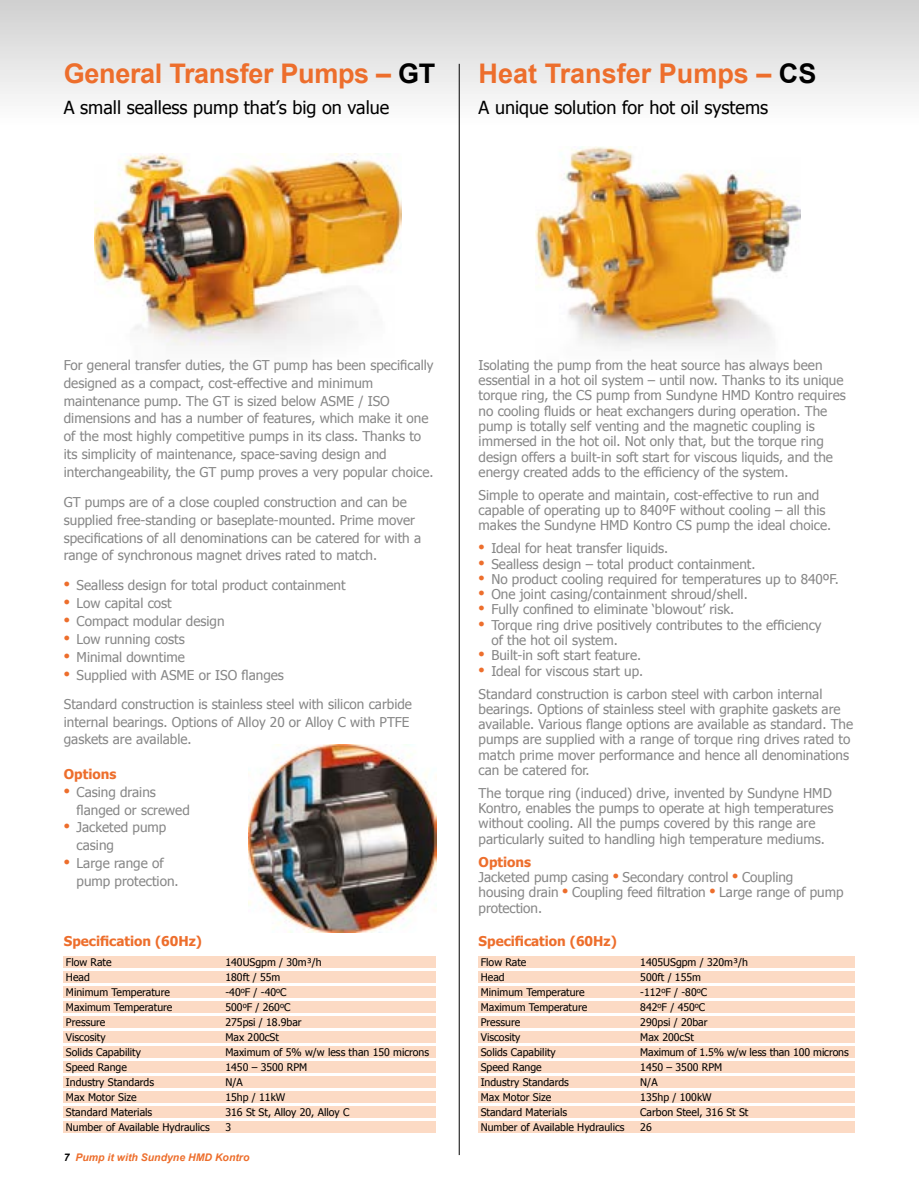
<style>
.page{position:relative;width:919px;height:1187px;background:#fff}
.page>*{position:absolute;margin:0;border:0;box-sizing:border-box;transform-origin:0 0}
.t1{font:700 27px "Arial";letter-spacing:-.01em;color:#ed6e2c}
.t2{font:18px "Tahoma";color:#000}
.t3{font:13.5px/15.3px "Tahoma";color:#878787}
.t4{font:700 13.5px "Tahoma";color:#ed6e2c}
.t5{font:10.5px "Tahoma";color:#000}
.t6{font:italic 700 10.5px "Arial";color:#ed6e2c}
.s1{color:#000}
.s2{font-weight:700;color:#ed6e2c}
</style>
<div class="page">
<div style="left:64px;top:956px;width:372px;height:12px;background:#fcdac4"></div>
<div style="left:64px;top:971px;width:372px;height:12px;background:#fcdac4"></div>
<div style="left:64px;top:986px;width:372px;height:12px;background:#fcdac4"></div>
<div style="left:64px;top:1001px;width:372px;height:12px;background:#fcdac4"></div>
<div style="left:64px;top:1016px;width:372px;height:12px;background:#fcdac4"></div>
<div style="left:64px;top:1031px;width:372px;height:12px;background:#fcdac4"></div>
<div style="left:64px;top:1046px;width:372px;height:12px;background:#fcdac4"></div>
<div style="left:64px;top:1061px;width:372px;height:12px;background:#fcdac4"></div>
<div style="left:64px;top:1076px;width:372px;height:12px;background:#fcdac4"></div>
<div style="left:64px;top:1091px;width:372px;height:12px;background:#fcdac4"></div>
<div style="left:64px;top:1106px;width:372px;height:12px;background:#fcdac4"></div>
<div style="left:64px;top:1121px;width:372px;height:12px;background:#fcdac4"></div>
<div style="left:478px;top:956px;width:377px;height:12px;background:#fcdac4"></div>
<div style="left:478px;top:971px;width:377px;height:12px;background:#fcdac4"></div>
<div style="left:478px;top:986px;width:377px;height:12px;background:#fcdac4"></div>
<div style="left:478px;top:1001px;width:377px;height:12px;background:#fcdac4"></div>
<div style="left:478px;top:1016px;width:377px;height:12px;background:#fcdac4"></div>
<div style="left:478px;top:1031px;width:377px;height:12px;background:#fcdac4"></div>
<div style="left:478px;top:1046px;width:377px;height:12px;background:#fcdac4"></div>
<div style="left:478px;top:1061px;width:377px;height:12px;background:#fcdac4"></div>
<div style="left:478px;top:1076px;width:377px;height:12px;background:#fcdac4"></div>
<div style="left:478px;top:1091px;width:377px;height:12px;background:#fcdac4"></div>
<div style="left:478px;top:1106px;width:377px;height:12px;background:#fcdac4"></div>
<div style="left:478px;top:1121px;width:377px;height:12px;background:#fcdac4"></div>
<img style="left:535px;top:147px;width:265px;height:201px">
<hr style="left:459px;top:64px;width:1px;height:1090px;background:#000">
<img style="left:95px;top:154px;width:307px;height:195px">
<img style="left:248px;top:744px;width:188px;height:188px">
<h1 class="t1" style="left:64px;top:56px;width:373px">General Transfer Pumps – <span class="s1">GT</span></h1>
<h2 class="t2" style="left:64px;top:95px;width:327px">A small sealless pump that’s big on value</h2>
<h1 class="t1" style="left:478px;top:56px;width:339px">Heat Transfer Pumps – <span class="s1">CS</span></h1>
<h2 class="t2" style="left:478px;top:95px;width:291px">A unique solution for hot oil systems</h2>
<p class="t3" style="left:64px;top:355px;width:371px;line-height:17.9px">For general transfer duties, the GT pump has been specifically designed as a compact, cost-effective and minimum maintenance pump. The GT is sized below ASME / ISO dimensions and has a number of features, which make it one of the most highly competitive pumps in its class. Thanks to its simplicity of maintenance, space-saving design and interchangeability, the GT pump proves a very popular choice.</p>
<p class="t3" style="left:64px;top:492px;width:359px;line-height:17.9px">GT pumps are of a close coupled construction and can be supplied free-standing or baseplate-mounted. Prime mover specifications of all denominations can be catered for with a range of synchronous magnet drives rated to match.</p>
<p class="t3" style="left:64px;top:577px;width:283px"><sup>●</sup> Sealless design for total product containment</p>
<p class="t3" style="left:64px;top:595px;width:109px"><sup>●</sup> Low capital cost</p>
<p class="t3" style="left:64px;top:612px;width:162px"><sup>●</sup> Compact modular design</p>
<p class="t3" style="left:64px;top:630px;width:122px"><sup>●</sup> Low running costs</p>
<p class="t3" style="left:64px;top:648px;width:123px"><sup>●</sup> Minimal downtime</p>
<p class="t3" style="left:64px;top:659px;width:349px;line-height:29.1px"><sup>●</sup> Supplied with ASME or ISO flanges<br>Standard construction is stainless steel with silicon carbide</p>
<p class="t3" style="left:64px;top:712px;width:347px;line-height:17.9px">internal bearings. Options of Alloy 20 or Alloy C with PTFE gaskets are available.</p>
<p class="t4" style="left:64px;top:764px;width:54px">Options</p>
<p class="t3" style="left:77px;top:782px;width:115px;line-height:17.9px;text-indent:-13px"><sup>●</sup> Casing drains flanged or screwed</p>
<p class="t3" style="left:77px;top:817px;width:91px;line-height:17.9px;text-indent:-13px"><sup>●</sup> Jacketed pump casing</p>
<p class="t3" style="left:77px;top:853px;width:103px;line-height:17.9px;text-indent:-13px"><sup>●</sup> Large range of pump protection.</p>
<p class="t4" style="left:64px;top:931px;width:140px">Specification (60Hz)</p>
<p class="t5" style="left:66px;top:955px;width:47px">Flow Rate</p>
<p class="t5" style="left:225px;top:955px;width:98px">140USgpm / 30m³/h</p>
<p class="t5" style="left:66px;top:970px;width:25px">Head</p>
<p class="t5" style="left:225px;top:970px;width:56px">180ft / 55m</p>
<p class="t5" style="left:66px;top:985px;width:105px">Minimum Temperature</p>
<p class="t5" style="left:225px;top:985px;width:63px">-40<sup>o</sup>F / -40<sup>o</sup>C</p>
<p class="t5" style="left:66px;top:1000px;width:108px">Maximum Temperature</p>
<p class="t5" style="left:225px;top:1000px;width:66px">500<sup>o</sup>F / 260<sup>o</sup>C</p>
<p class="t5" style="left:66px;top:1015px;width:41px">Pressure</p>
<p class="t5" style="left:225px;top:1015px;width:78px">275psi / 18.9bar</p>
<p class="t5" style="left:66px;top:1030px;width:41px">Viscosity</p>
<p class="t5" style="left:225px;top:1030px;width:55px">Max 200cSt</p>
<p class="t5" style="left:66px;top:1045px;width:76px">Solids Capability</p>
<p class="t5" style="left:225px;top:1045px;width:205px">Maximum of 5% w/w less than 150 microns</p>
<p class="t5" style="left:66px;top:1060px;width:62px">Speed Range</p>
<p class="t5" style="left:225px;top:1060px;width:83px">1450 – 3500 RPM</p>
<p class="t5" style="left:66px;top:1075px;width:90px">Industry Standards</p>
<p class="t5" style="left:225px;top:1075px;width:19px">N/A</p>
<p class="t5" style="left:66px;top:1090px;width:72px">Max Motor Size</p>
<p class="t5" style="left:225px;top:1090px;width:61px">15hp / 11kW</p>
<p class="t5" style="left:66px;top:1105px;width:88px">Standard Materials</p>
<p class="t5" style="left:225px;top:1105px;width:125px">316 St St, Alloy 20, Alloy C</p>
<p class="t5" style="left:66px;top:1120px;width:145px">Number of Available Hydraulics</p>
<p class="t5" style="left:225px;top:1120px;width:7px">3</p>
<p class="t6" style="left:64px;top:1150px;width:187px"><span class="s1">7</span> Pump it with Sundyne HMD Kontro</p>
<p class="t3" style="left:478px;top:356px;width:369px">Isolating the pump from the heat source has always been essential in a hot oil system – until now. Thanks to its unique torque ring, the CS pump from Sundyne HMD Kontro requires no cooling fluids or heat exchangers during operation. The pump is totally self venting and the magnetic coupling is immersed in the hot oil. Not only that, but the torque ring design offers a built-in soft start for viscous liquids, and the energy created adds to the efficiency of the system.</p>
<p class="t3" style="left:478px;top:486px;width:354px">Simple to operate and maintain, cost-effective to run and capable of operating up to 840ºF without cooling – all this makes the Sundyne HMD Kontro CS pump the ideal choice.</p>
<p class="t3" style="left:478px;top:540px;width:191px"><sup>●</sup> Ideal for heat transfer liquids.</p>
<p class="t3" style="left:478px;top:555px;width:278px"><sup>●</sup> Sealless design – total product containment.</p>
<p class="t3" style="left:478px;top:570px;width:362px"><sup>●</sup> No product cooling required for temperatures up to 840ºF.</p>
<p class="t3" style="left:478px;top:586px;width:271px"><sup>●</sup> One joint casing/containment shroud/shell.</p>
<p class="t3" style="left:478px;top:601px;width:257px"><sup>●</sup> Fully confined to eliminate ‘blowout’ risk.</p>
<p class="t3" style="left:491px;top:616px;width:332px;text-indent:-13px"><sup>●</sup> Torque ring drive positively contributes to the efficiency of the hot oil system.</p>
<p class="t3" style="left:478px;top:647px;width:164px"><sup>●</sup> Built-in soft start feature.</p>
<p class="t3" style="left:478px;top:658px;width:345px;line-height:22.8px"><sup>●</sup> Ideal for viscous start up.<br>Standard construction is carbon steel with carbon internal</p>
<p class="t3" style="left:478px;top:700px;width:376px">bearings. Options of stainless steel with graphite gaskets are available. Various flange options are available as standard. The pumps are supplied with a range of torque ring drives rated to match prime mover performance and hence all denominations can be catered for.</p>
<p class="t3" style="left:478px;top:784px;width:356px">The torque ring (induced) drive, invented by Sundyne HMD Kontro, enables the pumps to operate at high temperatures without cooling. All the pumps covered by this range are particularly suited to handling high temperature mediums.</p>
<p class="t3" style="left:478px;top:853px;width:366px"><span class="s2">Options<br></span>Jacketed pump casing <sup>●</sup> Secondary control <sup>●</sup> Coupling<br>housing drain <sup>●</sup> Coupling feed filtration <sup>●</sup> Large range of pump protection.</p>
<p class="t4" style="left:478px;top:931px;width:140px">Specification (60Hz)</p>
<p class="t5" style="left:480px;top:955px;width:47px">Flow Rate</p>
<p class="t5" style="left:640px;top:955px;width:109px">1405USgpm / 320m³/h</p>
<p class="t5" style="left:480px;top:970px;width:25px">Head</p>
<p class="t5" style="left:640px;top:970px;width:62px">500ft / 155m</p>
<p class="t5" style="left:480px;top:985px;width:105px">Minimum Temperature</p>
<p class="t5" style="left:640px;top:985px;width:68px">-112<sup>o</sup>F / -80<sup>o</sup>C</p>
<p class="t5" style="left:480px;top:1000px;width:108px">Maximum Temperature</p>
<p class="t5" style="left:640px;top:1000px;width:66px">842<sup>o</sup>F / 450<sup>o</sup>C</p>
<p class="t5" style="left:480px;top:1015px;width:41px">Pressure</p>
<p class="t5" style="left:640px;top:1015px;width:69px">290psi / 20bar</p>
<p class="t5" style="left:480px;top:1030px;width:41px">Viscosity</p>
<p class="t5" style="left:640px;top:1030px;width:55px">Max 200cSt</p>
<p class="t5" style="left:480px;top:1045px;width:76px">Solids Capability</p>
<p class="t5" style="left:640px;top:1045px;width:210px">Maximum of 1.5% w/w less than 100 microns</p>
<p class="t5" style="left:480px;top:1060px;width:62px">Speed Range</p>
<p class="t5" style="left:640px;top:1060px;width:83px">1450 – 3500 RPM</p>
<p class="t5" style="left:480px;top:1075px;width:90px">Industry Standards</p>
<p class="t5" style="left:640px;top:1075px;width:19px">N/A</p>
<p class="t5" style="left:480px;top:1090px;width:72px">Max Motor Size</p>
<p class="t5" style="left:640px;top:1090px;width:73px">135hp / 100kW</p>
<p class="t5" style="left:480px;top:1105px;width:88px">Standard Materials</p>
<p class="t5" style="left:640px;top:1105px;width:110px">Carbon Steel, 316 St St</p>
<p class="t5" style="left:480px;top:1120px;width:145px">Number of Available Hydraulics</p>
<p class="t5" style="left:640px;top:1120px;width:13px">26</p>
</div>
